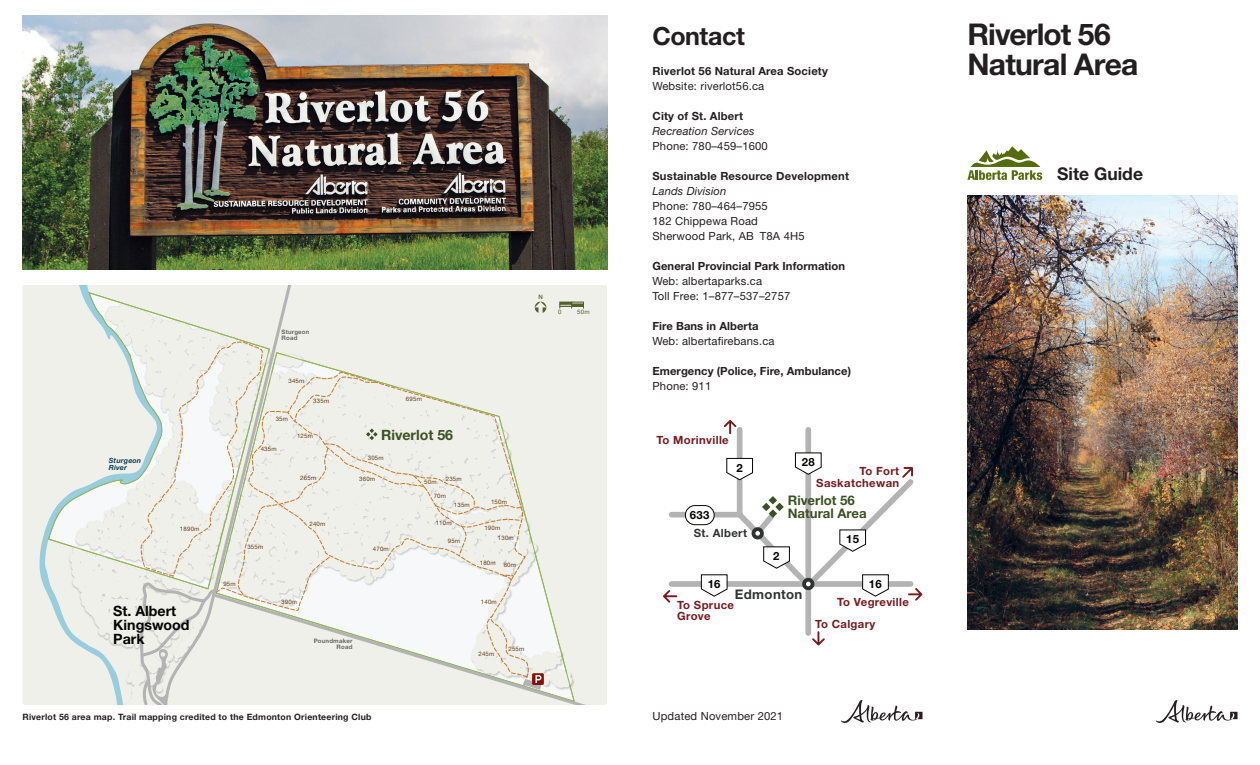
<style>
.page{position:relative;width:1260px;height:765px;background:#fff}
.page>*{position:absolute;margin:0;border:0;box-sizing:border-box;transform-origin:0 0}
.t1{font:700 30px/30px "Helvetica Neue LT Std";letter-spacing:-.025em;color:#231f20}
.t2{font:700 25px "Helvetica Neue LT Std";letter-spacing:-.02em;color:#231f20}
.t3{font:700 17.5px "Helvetica Neue LT Std";color:#231f20}
.t4{font:700 14.25px/14.2px "Helvetica Neue LT Std";color:#040503}
.t5{font:700 14.25px "Helvetica Neue LT Std";color:#3c5123}
.t6{font:700 13.25px/13.2px "Helvetica Neue LT Std";color:#3c5123}
.t7{font:700 13.25px "Helvetica Neue LT Std";letter-spacing:.025em;color:#313232}
.t8{font:700 11.38px/11.4px "Helvetica Neue LT Std";letter-spacing:.03em;color:#781b20}
.t9{font:700 11.38px "Helvetica Neue LT Std";letter-spacing:.03em;color:#040503}
.t10{font:700 11.38px "Helvetica Neue LT Std";letter-spacing:.03em;color:#313232}
.t11{font:11.25px/15px "Helvetica Neue LT Std";letter-spacing:.015em;color:#231f20}
.t12{font:700 11.25px "Helvetica Neue LT Std";letter-spacing:.005em;color:#231f20}
.t13{font:italic 11.25px "Helvetica Neue LT Std";letter-spacing:.01em;color:#231f20}
.t14{font:700 8.75px "Helvetica Neue LT Std";letter-spacing:.025em;color:#231f20}
.t15{font:italic 700 7.12px/7.1px "Helvetica Neue LT Std";letter-spacing:.025em;color:#084055}
.t16{font:6.12px/13.5px "Helvetica Neue LT Std";letter-spacing:.03em;color:#633d15}
.t17{font:700 6.12px/6.1px "Helvetica Neue LT Std";letter-spacing:.03em;color:#666}
.t18{font:6.12px "Helvetica Neue LT Std";color:#546029}
.t19{font:500 6.12px "Helvetica Neue LT Std";color:#546029}
</style>
<div class="page">
<img style="left:968px;top:195px;width:270px;height:435px">
<svg style="left:968px;top:146px;width:74px;height:34px"></svg>
<svg style="left:1156px;top:700px;width:82px;height:23px"></svg>
<div style="left:672px;top:581px;width:239px;height:6px;background:#b3b3b3"></div>
<div style="left:672px;top:512px;width:68px;height:6px;background:#b3b3b3"></div>
<div style="left:685px;top:506px;width:29px;height:19px;background:#fff;border-radius:10px"></div>
<div style="left:685px;top:505px;width:30px;height:20px;border:1px solid #040503;border-radius:10px"></div>
<svg style="left:663px;top:590px;width:14px;height:13px"></svg>
<svg style="left:700px;top:420px;width:222px;height:226px"></svg>
<svg style="left:841px;top:700px;width:81px;height:23px"></svg>
<img style="left:22px;top:15px;width:586px;height:255px">
<div style="left:22px;top:285px;width:585px;height:420px;background:#f0f0ea"></div>
<div style="left:296px;top:303px;width:279px;height:49px;background:#f0f0ea"></div>
<svg style="left:40px;top:285px;width:122px;height:420px;background:#e6ece8"></svg>
<svg style="left:48px;top:292px;width:114px;height:297px;background:#e9ede7"></svg>
<div style="left:162px;top:285px;width:134px;height:56px;background:#f0f0ea"></div>
<div style="left:572px;top:591px;width:35px;height:114px;background:#f0f0ea"></div>
<svg style="left:69px;top:341px;width:503px;height:364px;background:#ecece6"></svg>
<svg style="left:535px;top:302px;width:11px;height:11px"></svg>
<svg style="left:560px;top:302px;width:24px;height:6px"></svg>
<p class="t15" style="left:109px;top:457px;width:34px">Sturgeon<br>River</p>
<p class="t16" style="left:180px;top:522px;width:21px">1890m</p>
<p class="t4" style="left:113px;top:604px;width:78px">St. Albert<br>Kingswood<br>Park</p>
<p class="t17" style="left:282px;top:328px;width:29px">Sturgeon<br>Road</p>
<p class="t19" style="left:538px;top:293px;width:6px">N</p>
<p class="t16" style="left:223px;top:577px;width:14px">95m</p>
<p class="t16" style="left:288px;top:374px;width:17px">345m</p>
<p class="t16" style="left:276px;top:412px;width:14px">35m</p>
<p class="t16" style="left:313px;top:394px;width:17px">335m</p>
<p class="t16" style="left:406px;top:392px;width:17px">695m</p>
<p class="t16" style="left:261px;top:442px;width:17px">435m</p>
<p class="t16" style="left:247px;top:540px;width:17px">355m</p>
<p class="t16" style="left:297px;top:429px;width:17px">125m</p>
<p class="t16" style="left:300px;top:471px;width:17px">265m</p>
<p class="t16" style="left:309px;top:516px;width:17px">240m</p>
<p class="t16" style="left:281px;top:595px;width:17px">390m</p>
<p class="t5" style="left:381px;top:426px;width:74px">Riverlot 56</p>
<p class="t16" style="left:368px;top:451px;width:17px">305m</p>
<p class="t16" style="left:359px;top:472px;width:17px">360m</p>
<p class="t16" style="left:446px;top:472px;width:17px">235m</p>
<p class="t16" style="left:434px;top:475px;width:14px;text-indent:-9px">50m<br>70m</p>
<p class="t16" style="left:454px;top:498px;width:17px">135m</p>
<p class="t16" style="left:436px;top:516px;width:17px">110m</p>
<p class="t16" style="left:448px;top:534px;width:14px">95m</p>
<p class="t16" style="left:373px;top:542px;width:17px">470m</p>
<p class="t16" style="left:491px;top:495px;width:17px">150m</p>
<p class="t16" style="left:498px;top:523px;width:17px;line-height:9.4px;text-indent:-13px">190m<br>130m</p>
<p class="t16" style="left:504px;top:558px;width:14px">80m</p>
<p class="t16" style="left:481px;top:595px;width:17px">140m</p>
<p class="t16" style="left:480px;top:556px;width:17px">180m</p>
<p class="t17" style="left:314px;top:638px;width:40px;text-align:right">Poundmaker<br>Road</p>
<p class="t16" style="left:478px;top:647px;width:17px">245m</p>
<p class="t16" style="left:509px;top:642px;width:17px">255m</p>
<p class="t18" style="left:558px;top:309px;width:5px">0</p>
<p class="t18" style="left:577px;top:309px;width:14px">50m</p>
<p class="t14" style="left:22px;top:711px;width:350px">Riverlot 56 area map. Trail mapping credited to the Edmonton Orienteering Club</p>
<h2 class="t2" style="left:652px;top:21px;width:94px">Contact</h2>
<p class="t12" style="left:652px;top:64px;width:177px">Riverlot 56 Natural Area Society</p>
<p class="t11" style="left:652px;top:78px;width:113px">Website: riverlot56.ca</p>
<p class="t12" style="left:652px;top:109px;width:92px">City of St. Albert</p>
<p class="t13" style="left:652px;top:124px;width:104px">Recreation Services</p>
<p class="t11" style="left:652px;top:138px;width:117px">Phone: 780–459–1600</p>
<p class="t12" style="left:652px;top:169px;width:198px">Sustainable Resource Development</p>
<p class="t13" style="left:652px;top:184px;width:75px">Lands Division</p>
<p class="t11" style="left:652px;top:198px;width:154px">Phone: 780–464–7955<br>182 Chippewa Road<br>Sherwood Park, AB T8A 4H5</p>
<p class="t12" style="left:652px;top:259px;width:194px">General Provincial Park Information</p>
<p class="t11" style="left:652px;top:273px;width:139px">Web: albertaparks.ca<br>Toll Free: 1–877–537–2757</p>
<p class="t12" style="left:652px;top:319px;width:108px">Fire Bans in Alberta</p>
<p class="t11" style="left:652px;top:333px;width:124px">Web: albertafirebans.ca</p>
<p class="t12" style="left:652px;top:364px;width:200px">Emergency (Police, Fire, Ambulance)</p>
<p class="t11" style="left:652px;top:378px;width:60px">Phone: 911</p>
<p class="t8" style="left:656px;top:434px;width:74px">To Morinville</p>
<p class="t9" style="left:736px;top:461px;width:8px">2</p>
<p class="t9" style="left:690px;top:508px;width:21px">633</p>
<p class="t10" style="left:694px;top:526px;width:55px">St. Albert</p>
<p class="t9" style="left:773px;top:549px;width:8px">2</p>
<p class="t9" style="left:802px;top:455px;width:14px">28</p>
<p class="t6" style="left:788px;top:493px;width:80px">Riverlot 56<br>Natural Area</p>
<p class="t8" style="left:816px;top:465px;width:84px;text-align:right">To Fort<br>Saskatchewan</p>
<p class="t9" style="left:846px;top:532px;width:14px">15</p>
<p class="t9" style="left:708px;top:577px;width:14px">16</p>
<p class="t9" style="left:869px;top:577px;width:14px">16</p>
<p class="t7" style="left:735px;top:586px;width:69px">Edmonton</p>
<p class="t8" style="left:815px;top:590px;width:95px;line-height:22.6px;text-indent:22px">To Vegreville<br>To Calgary</p>
<p class="t8" style="left:677px;top:599px;width:58px">To Spruce<br>Grove</p>
<p class="t11" style="left:652px;top:708px;width:132px">Updated November 2021</p>
<h1 class="t1" style="left:968px;top:19px;width:172px">Riverlot 56<br>Natural Area</h1>
<h3 class="t3" style="left:1057px;top:163px;width:87px">Site Guide</h3>
</div>
